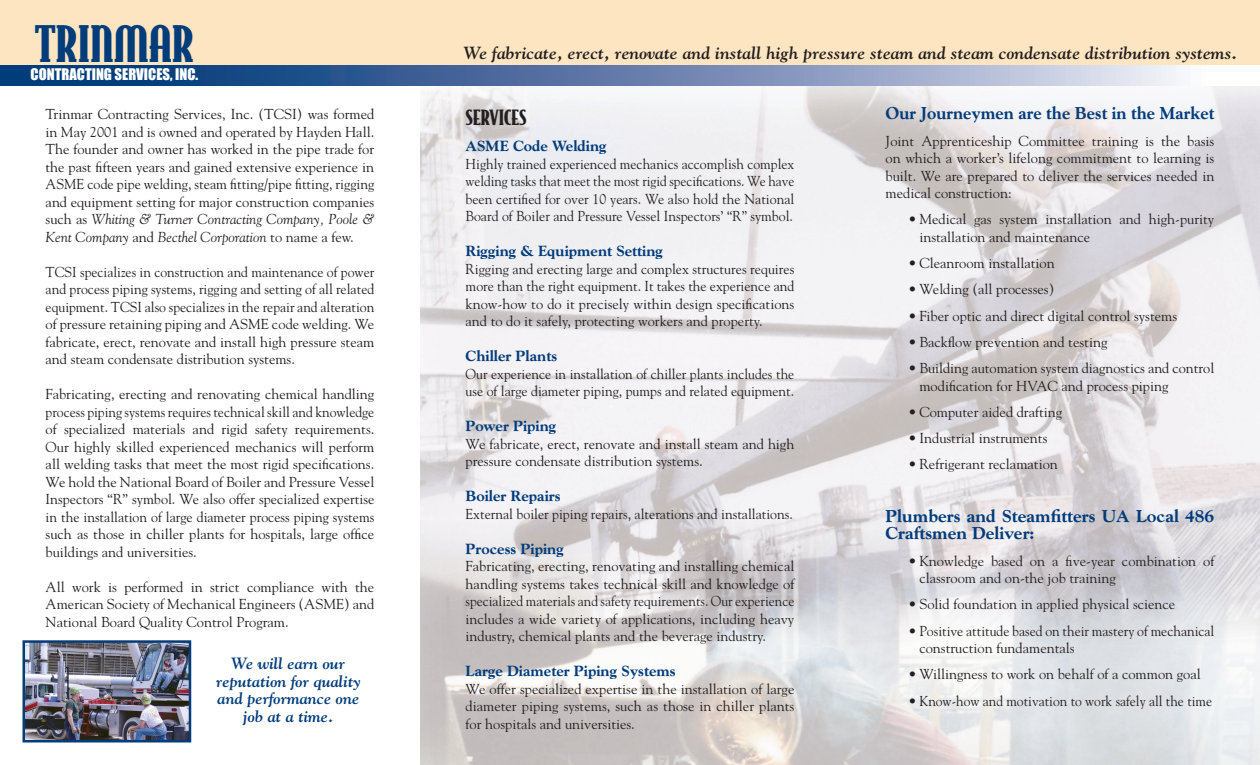
<style>
.page{position:relative;width:1260px;height:765px;background:#fff}
.page>*{position:absolute;margin:0;border:0;box-sizing:border-box;transform-origin:0 0}
.t1{font:47.75px "Bodega Serif Black Oldstyle";color:#013c7b}
.t2{font:900 20px "Bodega Serif";color:#231f20}
.t3{font:italic 700 17.5px "Goudy";color:#231f20}
.t4{font:800 17.5px/17.5px "Goudy";color:#013c7b}
.t5{font:800 17.5px "Goudy";color:#013c7b;scale:.95 1}
.t6{font:italic 700 16.25px/17.5px "Goudy";color:#013c7b;text-align:center}
.t7{font:800 15px "Goudy";color:#013c7b}
.t8{font:14.75px "Impact";color:#fff}
.t9{font:14.38px/17.5px "Goudy";color:#231f20;text-align:justify}
.t10{font:14.38px/17.5px "Goudy";color:#231f20;text-align:justify;scale:.95 1}
.t11{font:14.38px "Goudy";color:#231f20;scale:.96 1}
.s1{font-style:italic}
</style>
<div class="page">
<img style="left:420px;top:85px;width:840px;height:680px">
<div style="left:0;top:0;width:1260px;height:70px;background:#fee5c1"></div>
<svg style="left:0;top:65px;width:1260px;height:20px;background:#6c87b0"></svg>
<img style="left:25px;top:643px;width:163px;height:96px">
<div style="left:22px;top:640px;width:169px;height:102px;border:2px solid #013c7b"></div>
<h1 class="t1" style="left:35px;top:14px;width:161px">TRINMAR</h1>
<p class="t8" style="left:31px;top:65px;width:169px">CONTRACTING SERVICES, INC.</p>
<p class="t9" style="left:46px;top:105px;width:330px">Trinmar Contracting Services, Inc. (TCSI) was formed in May 2001 and is owned and operated by Hayden Hall.<br>The founder and owner has worked in the pipe trade for the past fifteen years and gained extensive experience in ASME code pipe welding, steam fitting/pipe fitting, rigging and equipment setting for major construction companies such as <span class="s1">Whiting &amp; Turner Contracting Company, Poole &amp; Kent Company</span> and <span class="s1">Becthel Corporation</span> to name a few.</p>
<p class="t10" style="left:46px;top:263px;width:348px">TCSI specializes in construction and maintenance of power and process piping systems, rigging and setting of all related equipment. TCSI also specializes in the repair and alteration of pressure retaining piping and ASME code welding. We fabricate, erect, renovate and install high pressure steam and steam condensate distribution systems.</p>
<p class="t9" style="left:46px;top:385px;width:330px">Fabricating, erecting and renovating chemical handling process piping systems requires technical skill and knowledge of specialized materials and rigid safety requirements.<br>Our highly skilled experienced mechanics will perform all welding tasks that meet the most rigid specifications.<br>We hold the National Board of Boiler and Pressure Vessel Inspectors “R” symbol. We also offer specialized expertise in the installation of large diameter process piping systems such as those in chiller plants for hospitals, large office buildings and universities.</p>
<p class="t9" style="left:46px;top:578px;width:330px">All work is performed in strict compliance with the American Society of Mechanical Engineers (ASME) and National Board Quality Control Program.</p>
<p class="t6" style="left:216px;top:655px;width:146px">We will earn our reputation for quality and performance one job at a time.</p>
<p class="t3" style="left:464px;top:42px;width:775px">We fabricate, erect, renovate and install high pressure steam and steam condensate distribution systems.</p>
<h2 class="t2" style="left:466px;top:104px;width:62px">SERVICES</h2>
<p class="t7" style="left:466px;top:137px;width:143px">ASME Code Welding</p>
<p class="t10" style="left:466px;top:154px;width:348px">Highly trained experienced mechanics accomplish complex welding tasks that meet the most rigid specifications. We have been certified for over 10 years. We also hold the National Board of Boiler and Pressure Vessel Inspectors’ “R” symbol.</p>
<p class="t7" style="left:466px;top:242px;width:199px">Rigging &amp; Equipment Setting</p>
<p class="t9" style="left:466px;top:259px;width:330px">Rigging and erecting large and complex structures requires more than the right equipment. It takes the experience and know-how to do it precisely within design specifications and to do it safely, protecting workers and property.</p>
<p class="t7" style="left:466px;top:347px;width:93px">Chiller Plants</p>
<p class="t10" style="left:466px;top:364px;width:348px">Our experience in installation of chiller plants includes the use of large diameter piping, pumps and related equipment.</p>
<p class="t7" style="left:466px;top:417px;width:92px">Power Piping</p>
<p class="t9" style="left:466px;top:434px;width:330px">We fabricate, erect, renovate and install steam and high pressure condensate distribution systems.</p>
<p class="t7" style="left:466px;top:487px;width:97px">Boiler Repairs</p>
<p class="t11" style="left:466px;top:505px;width:342px">External boiler piping repairs, alterations and installations.</p>
<p class="t7" style="left:466px;top:540px;width:100px">Process Piping</p>
<p class="t9" style="left:466px;top:557px;width:330px">Fabricating, erecting, renovating and installing chemical handling systems takes technical skill and knowledge of specialized materials and safety requirements. Our experience includes a wide variety of applications, including heavy industry, chemical plants and the beverage industry.</p>
<p class="t7" style="left:466px;top:662px;width:212px">Large Diameter Piping Systems</p>
<p class="t9" style="left:466px;top:679px;width:330px">We offer specialized expertise in the installation of large diameter piping systems, such as those in chiller plants for hospitals and universities.</p>
<p class="t5" style="left:886px;top:103px;width:348px">Our Journeymen are the Best in the Market</p>
<p class="t9" style="left:886px;top:132px;width:330px">Joint Apprenticeship Committee training is the basis on which a worker’s lifelong commitment to learning is built. We are prepared to deliver the services needed in medical construction:</p>
<p class="t9" style="left:919px;top:210px;width:297px;text-indent:-11px">• Medical gas system installation and high-purity installation and maintenance</p>
<p class="t9" style="left:908px;top:254px;width:148px">• Cleanroom installation</p>
<p class="t9" style="left:908px;top:280px;width:148px">• Welding (all processes)</p>
<p class="t9" style="left:908px;top:306px;width:271px">• Fiber optic and direct digital control systems</p>
<p class="t9" style="left:908px;top:333px;width:201px">• Backflow prevention and testing</p>
<p class="t9" style="left:919px;top:359px;width:296px;text-indent:-11px">• Building automation system diagnostics and control modification for HVAC and process piping</p>
<p class="t9" style="left:908px;top:403px;width:156px">• Computer aided drafting</p>
<p class="t9" style="left:908px;top:429px;width:141px">• Industrial instruments</p>
<p class="t9" style="left:908px;top:455px;width:151px">• Refrigerant reclamation</p>
<p class="t4" style="left:886px;top:507px;width:330px">Plumbers and Steamfitters UA Local 486<br>Craftsmen Deliver:</p>
<p class="t9" style="left:919px;top:552px;width:297px;text-indent:-11px">• Knowledge based on a five-year combination of classroom and on-the job training</p>
<p class="t9" style="left:908px;top:595px;width:269px">• Solid foundation in applied physical science</p>
<p class="t9" style="left:919px;top:622px;width:297px;text-indent:-11px">• Positive attitude based on their mastery of mechanical construction fundamentals</p>
<p class="t9" style="left:908px;top:665px;width:294px">• Willingness to work on behalf of a common goal</p>
<p class="t9" style="left:908px;top:692px;width:306px">• Know-how and motivation to work safely all the time</p>
</div>
